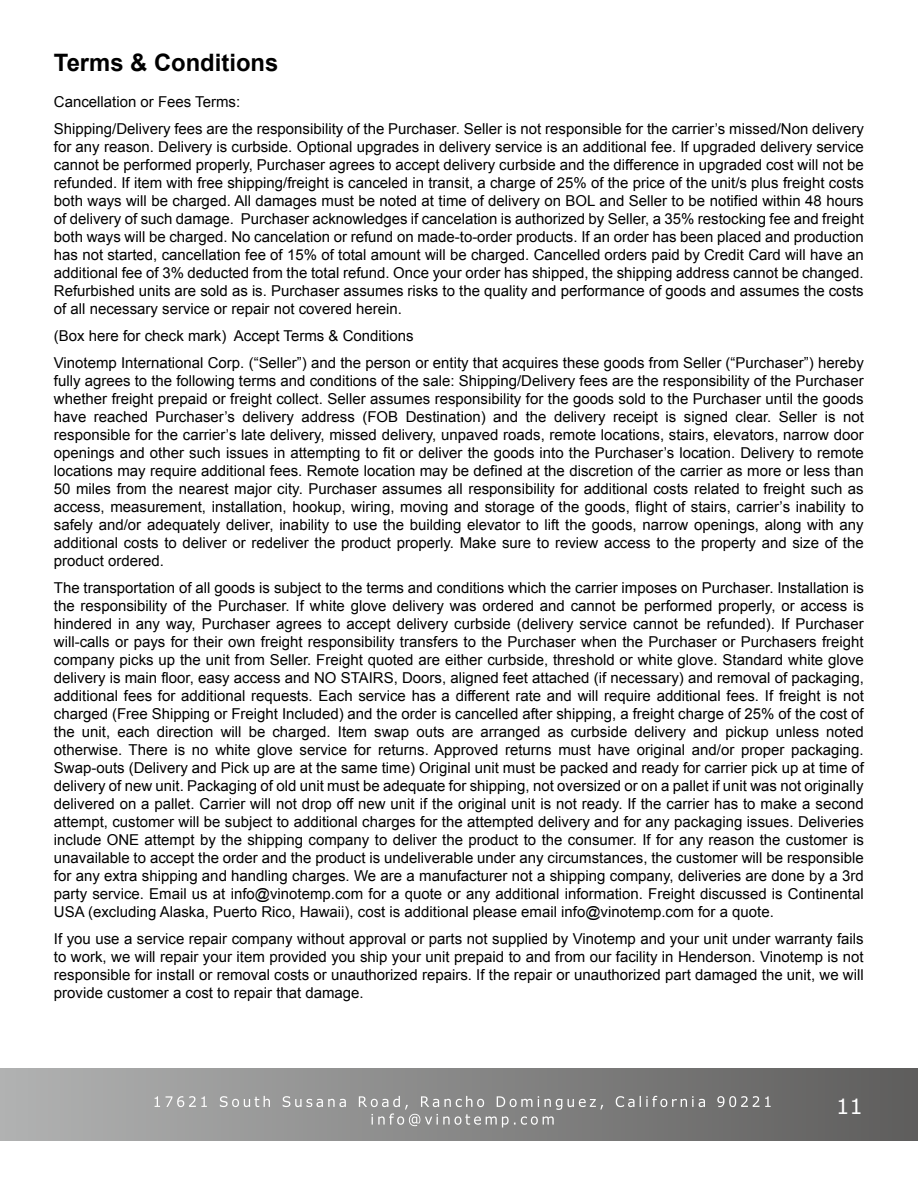
<style>
.page{position:relative;width:918px;height:1188px;background:#fff}
.page>*{position:absolute;margin:0;border:0;box-sizing:border-box;transform-origin:0 0}
.t1{font:700 24px "Arial";color:#000}
.t2{font:21px "Verdana";color:#fff}
.t3{font:15px/18px "Arial";color:#000;text-align:justify}
</style>
<div class="page">
<div style="left:0;top:1068px;width:918px;height:72px;background:linear-gradient(to right,#b1b2b2,#5e5d5c)"></div>
<svg style="left:155px;top:1096px;width:616px;height:31px;background:#929291"></svg>
<h1 class="t1" style="left:54px;top:47px;width:226px">Terms &amp; Conditions</h1>
<p class="t3" style="left:54px;top:88px;width:811px;line-height:27px">Cancellation or Fees Terms:<br>Shipping/Delivery fees are the responsibility of the Purchaser. Seller is not responsible for the carrier’s missed/Non delivery</p>
<p class="t3" style="left:54px;top:138px;width:811px">for any reason. Delivery is curbside. Optional upgrades in delivery service is an additional fee. If upgraded delivery service cannot be performed properly, Purchaser agrees to accept delivery curbside and the difference in upgraded cost will not be refunded. If item with free shipping/freight is canceled in transit, a charge of 25% of the price of the unit/s plus freight costs both ways will be charged. All damages must be noted at time of delivery on BOL and Seller to be notified within 48 hours of delivery of such damage. Purchaser acknowledges if cancelation is authorized by Seller, a 35% restocking fee and freight both ways will be charged. No cancelation or refund on made-to-order products. If an order has been placed and production has not started, cancellation fee of 15% of total amount will be charged. Cancelled orders paid by Credit Card will have an additional fee of 3% deducted from the total refund. Once your order has shipped, the shipping address cannot be changed.<br>Refurbished units are sold as is. Purchaser assumes risks to the quality and performance of goods and assumes the costs of all necessary service or repair not covered herein.</p>
<p class="t3" style="left:54px;top:322px;width:811px;line-height:27px">(Box here for check mark) Accept Terms &amp; Conditions<br>Vinotemp International Corp. (“Seller”) and the person or entity that acquires these goods from Seller (“Purchaser”) hereby</p>
<p class="t3" style="left:54px;top:372px;width:811px">fully agrees to the following terms and conditions of the sale: Shipping/Delivery fees are the responsibility of the Purchaser whether freight prepaid or freight collect. Seller assumes responsibility for the goods sold to the Purchaser until the goods have reached Purchaser’s delivery address (FOB Destination) and the delivery receipt is signed clear. Seller is not responsible for the carrier’s late delivery, missed delivery, unpaved roads, remote locations, stairs, elevators, narrow door openings and other such issues in attempting to fit or deliver the goods into the Purchaser’s location. Delivery to remote locations may require additional fees. Remote location may be defined at the discretion of the carrier as more or less than 50 miles from the nearest major city. Purchaser assumes all responsibility for additional costs related to freight such as access, measurement, installation, hookup, wiring, moving and storage of the goods, flight of stairs, carrier’s inability to safely and/or adequately deliver, inability to use the building elevator to lift the goods, narrow openings, along with any additional costs to deliver or redeliver the product properly. Make sure to review access to the property and size of the product ordered.</p>
<p class="t3" style="left:54px;top:579px;width:811px">The transportation of all goods is subject to the terms and conditions which the carrier imposes on Purchaser. Installation is the responsibility of the Purchaser. If white glove delivery was ordered and cannot be performed properly, or access is hindered in any way, Purchaser agrees to accept delivery curbside (delivery service cannot be refunded). If Purchaser will-calls or pays for their own freight responsibility transfers to the Purchaser when the Purchaser or Purchasers freight company picks up the unit from Seller. Freight quoted are either curbside, threshold or white glove. Standard white glove delivery is main floor, easy access and NO STAIRS, Doors, aligned feet attached (if necessary) and removal of packaging, additional fees for additional requests. Each service has a different rate and will require additional fees. If freight is not charged (Free Shipping or Freight Included) and the order is cancelled after shipping, a freight charge of 25% of the cost of the unit, each direction will be charged. Item swap outs are arranged as curbside delivery and pickup unless noted otherwise. There is no white glove service for returns. Approved returns must have original and/or proper packaging.<br>Swap-outs (Delivery and Pick up are at the same time) Original unit must be packed and ready for carrier pick up at time of delivery of new unit. Packaging of old unit must be adequate for shipping, not oversized or on a pallet if unit was not originally delivered on a pallet. Carrier will not drop off new unit if the original unit is not ready. If the carrier has to make a second attempt, customer will be subject to additional charges for the attempted delivery and for any packaging issues. Deliveries include ONE attempt by the shipping company to deliver the product to the consumer. If for any reason the customer is unavailable to accept the order and the product is undeliverable under any circumstances, the customer will be responsible for any extra shipping and handling charges. We are a manufacturer not a shipping company, deliveries are done by a 3rd party service. Email us at info@vinotemp.com for a quote or any additional information. Freight discussed is Continental USA (excluding Alaska, Puerto Rico, Hawaii), cost is additional please email info@vinotemp.com for a quote.</p>
<p class="t3" style="left:54px;top:930px;width:811px">If you use a service repair company without approval or parts not supplied by Vinotemp and your unit under warranty fails to work, we will repair your item provided you ship your unit prepaid to and from our facility in Henderson. Vinotemp is not responsible for install or removal costs or unauthorized repairs. If the repair or unauthorized part damaged the unit, we will provide customer a cost to repair that damage.</p>
<h2 class="t2" style="left:836px;top:1093px;width:28px">11</h2>
</div>
